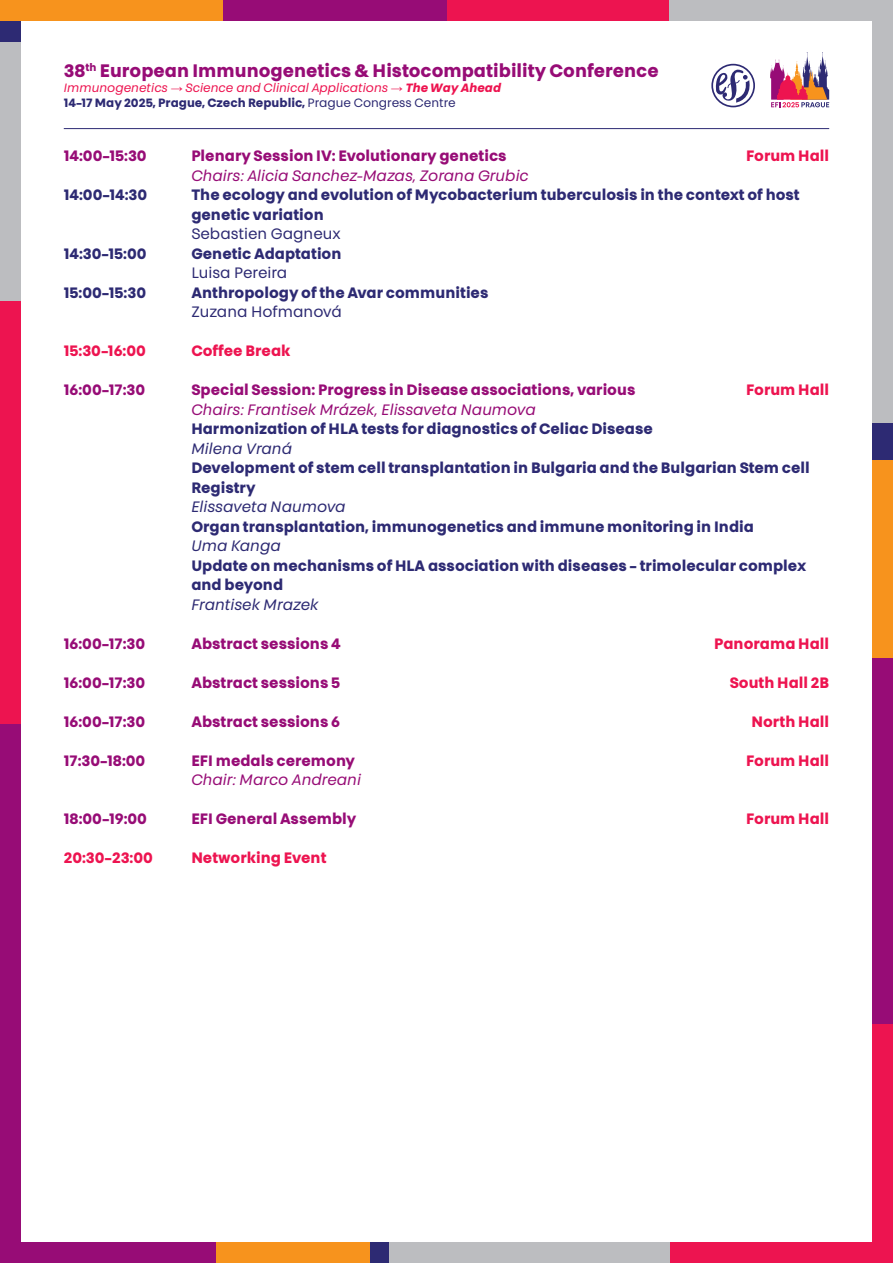
<style>
.page{position:relative;width:893px;height:1263px;background:#fff}
.page>*{position:absolute;margin:0;border:0;box-sizing:border-box;transform-origin:0 0}
.t1{font:700 18px "Touche";color:#970c76}
._2014_nazev{font:700 15px/19.5px "Touche";color:#2d2a73}
._2014_sekce{font:700 15px "Touche";color:#970c76}
._2014_chair{font:italic 15px "Touche";color:#970c76}
._2014_sekce-2{font:700 15px "Touche";color:#ed1450}
._2014_jmeno{font:italic 15px "Touche";color:#2d2a73}
._2014_break{font:700 15px "Touche";color:#ed1450}
._2025_text{font:15px "Touche";color:#2d2a73}
.t2{font:italic 12px/15px "Touche";color:#ed1450}
.s1{font-family:"Arial";font-style:normal}
.s2{font-weight:700}
.s3{font-weight:700;font-style:normal;color:#2d2a73}
.s4{font-style:normal;color:#2d2a73}
</style>
<div class="page">
<div style="left:0;top:0;width:223px;height:43px;background:#f7931d"></div>
<div style="left:0;top:21px;width:43px;height:22px;background:#2d2a73"></div>
<div style="left:446px;top:0;width:224px;height:43px;background:#ed1450"></div>
<div style="left:223px;top:0;width:223px;height:43px;background:#970c76"></div>
<div style="left:215px;top:1220px;width:155px;height:43px;background:#f7931d"></div>
<div style="left:850px;top:657px;width:43px;height:367px;background:#970c76"></div>
<div style="left:850px;top:1024px;width:43px;height:239px;background:#ed1450"></div>
<div style="left:0;top:301px;width:43px;height:423px;background:#ed1450"></div>
<div style="left:670px;top:1220px;width:223px;height:43px;background:#ed1450"></div>
<div style="left:670px;top:0;width:223px;height:43px;background:#bcbdc0"></div>
<div style="left:388px;top:1220px;width:282px;height:43px;background:#bcbdc0"></div>
<div style="left:370px;top:1220px;width:18px;height:43px;background:#2d2a73"></div>
<div style="left:850px;top:0;width:43px;height:423px;background:#bcbdc0"></div>
<div style="left:850px;top:423px;width:43px;height:37px;background:#2d2a73"></div>
<div style="left:0;top:724px;width:43px;height:539px;background:#970c76"></div>
<div style="left:0;top:1220px;width:215px;height:43px;background:#970c76"></div>
<div style="left:850px;top:460px;width:43px;height:197px;background:#f7931d"></div>
<div style="left:0;top:43px;width:43px;height:258px;background:#bcbdc0"></div>
<div style="left:21px;top:21px;width:851px;height:1221px;background:#fff"></div>
<svg style="left:770px;top:52px;width:59px;height:55px"></svg>
<hr style="left:64px;top:128px;width:765px;height:1px;background:#2d2a73">
<svg style="left:711px;top:64px;width:44px;height:43px"></svg>
<p class="t1" style="left:64px;top:60px;width:596px">38<sup>th</sup> European Immunogenetics &amp; Histocompatibility Conference</p>
<p class="t2" style="left:64px;top:80px;width:439px">Immunogenetics <span class="s1">→</span> Science and Clinical Applications <span class="s1">→</span> <span class="s2">The Way Ahead<br></span><span class="s3">14–17 May 2025, Prague, Czech Republic,</span> <span class="s4">Prague Congress Centre</span></p>
<p class="_2014_sekce" style="left:64px;top:147px;width:84px">14:00–15:30</p>
<p class="_2014_sekce" style="left:191px;top:147px;width:317px">Plenary Session IV: Evolutionary genetics</p>
<p class="_2014_sekce-2" style="left:746px;top:147px;width:84px">Forum Hall</p>
<p class="_2014_chair" style="left:191px;top:166px;width:339px">Chairs: Alicia Sanchez-Mazas, Zorana Grubic</p>
<p class="_2014_nazev" style="left:64px;top:185px;width:85px">14:00–14:30</p>
<p class="_2014_nazev" style="left:191px;top:185px;width:610px">The ecology and evolution of Mycobacterium tuberculosis in the context of host genetic variation</p>
<p class="_2025_text" style="left:191px;top:225px;width:151px">Sebastien Gagneux</p>
<p class="_2014_nazev" style="left:64px;top:243px;width:84px">14:30–15:00</p>
<p class="_2014_nazev" style="left:191px;top:243px;width:152px">Genetic Adaptation</p>
<p class="_2025_text" style="left:191px;top:264px;width:97px">Luisa Pereira</p>
<p class="_2014_nazev" style="left:64px;top:282px;width:84px">15:00–15:30</p>
<p class="_2014_nazev" style="left:191px;top:282px;width:299px">Anthropology of the Avar communities</p>
<p class="_2025_text" style="left:191px;top:303px;width:152px">Zuzana Hofmanová</p>
<p class="_2014_break" style="left:64px;top:342px;width:84px">15:30–16:00</p>
<p class="_2014_break" style="left:191px;top:342px;width:101px">Coffee Break</p>
<p class="_2014_sekce" style="left:64px;top:381px;width:83px">16:00–17:30</p>
<p class="_2014_sekce" style="left:191px;top:381px;width:446px">Special Session: Progress in Disease associations, various</p>
<p class="_2014_sekce-2" style="left:746px;top:381px;width:84px">Forum Hall</p>
<p class="_2014_chair" style="left:191px;top:400px;width:346px">Chairs: Frantisek Mrázek, Elissaveta Naumova</p>
<p class="_2014_nazev" style="left:191px;top:419px;width:463px">Harmonization of HLA tests for diagnostics of Celiac Disease</p>
<p class="_2014_jmeno" style="left:191px;top:439px;width:102px">Milena Vraná</p>
<p class="_2014_nazev" style="left:191px;top:458px;width:620px">Development of stem cell transplantation in Bulgaria and the Bulgarian Stem cell<br>Registry</p>
<p class="_2014_jmeno" style="left:191px;top:498px;width:156px">Elissaveta Naumova</p>
<p class="_2014_nazev" style="left:191px;top:516px;width:564px">Organ transplantation, immunogenetics and immune monitoring in India</p>
<p class="_2014_jmeno" style="left:191px;top:537px;width:91px">Uma Kanga</p>
<p class="_2014_nazev" style="left:191px;top:555px;width:616px">Update on mechanisms of HLA association with diseases – trimolecular complex and beyond</p>
<p class="_2014_jmeno" style="left:191px;top:595px;width:129px">Frantisek Mrazek</p>
<p class="_2014_sekce" style="left:64px;top:634px;width:83px">16:00–17:30</p>
<p class="_2014_sekce" style="left:191px;top:634px;width:151px">Abstract sessions 4</p>
<p class="_2014_sekce-2" style="left:714px;top:634px;width:117px">Panorama Hall</p>
<p class="_2014_sekce" style="left:64px;top:673px;width:83px">16:00–17:30</p>
<p class="_2014_sekce" style="left:191px;top:673px;width:150px">Abstract sessions 5</p>
<p class="_2014_sekce-2" style="left:730px;top:673px;width:101px">South Hall 2B</p>
<p class="_2014_sekce" style="left:64px;top:712px;width:83px">16:00–17:30</p>
<p class="_2014_sekce" style="left:191px;top:712px;width:150px">Abstract sessions 6</p>
<p class="_2014_sekce-2" style="left:751px;top:712px;width:79px">North Hall</p>
<p class="_2014_sekce" style="left:64px;top:751px;width:83px">17:30–18:00</p>
<p class="_2014_sekce" style="left:191px;top:751px;width:165px">EFI medals ceremony</p>
<p class="_2014_sekce-2" style="left:746px;top:751px;width:84px">Forum Hall</p>
<p class="_2014_chair" style="left:191px;top:771px;width:171px">Chair: Marco Andreani</p>
<p class="_2014_sekce" style="left:64px;top:810px;width:85px">18:00–19:00</p>
<p class="_2014_sekce" style="left:191px;top:810px;width:167px">EFI General Assembly</p>
<p class="_2014_sekce-2" style="left:746px;top:810px;width:84px">Forum Hall</p>
<p class="_2014_break" style="left:64px;top:849px;width:91px">20:30–23:00</p>
<p class="_2014_break" style="left:191px;top:849px;width:137px">Networking Event</p>
</div>
